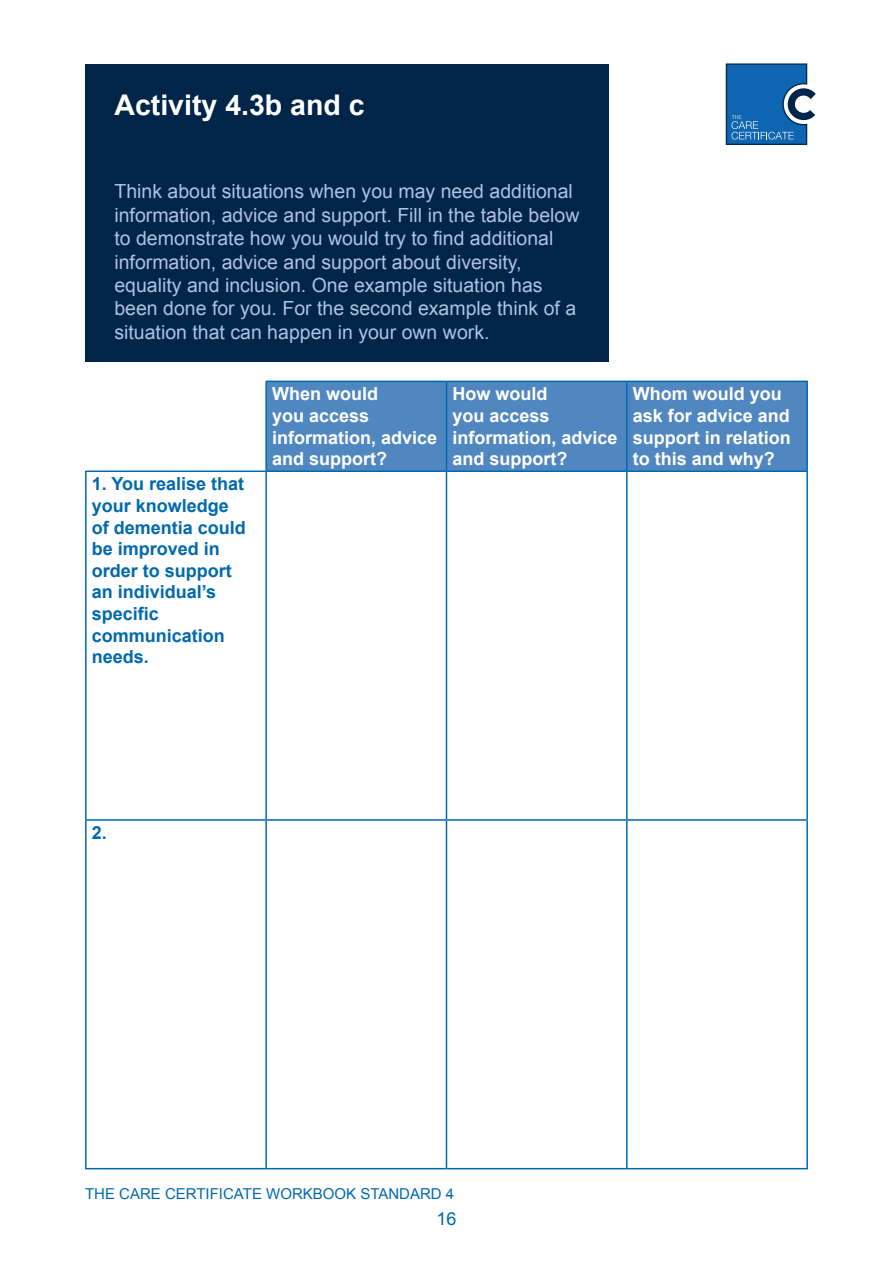
<style>
.page{position:relative;width:893px;height:1263px;background:#fff}
.page>*{position:absolute;margin:0;border:0;box-sizing:border-box;transform-origin:0 0}
.t1{font:700 28.5px "Arial";color:#fff}
.t2{font:19.5px/23.4px "Arial";color:#aec1e1}
.t3{font:700 18px/21.6px "Arial";color:#fff}
.t4{font:700 18px/21.6px "Arial";color:#0069ae}
.t5{font:18px "Arial";color:#0069ae}
.t6{font:15px "Arial";color:#0069ae}
</style>
<div class="page">
<div style="left:85px;top:64px;width:523px;height:297px;background:#002548"></div>
<svg style="left:725px;top:63px;width:91px;height:82px;background:#3778b2"></svg>
<div style="left:267px;top:382px;width:539px;height:88px;background:#5087c1"></div>
<hr style="left:265px;top:381px;width:181px;height:1px;background:#0069ae">
<hr style="left:265px;top:382px;width:2px;height:88px;background:#0069ae">
<hr style="left:446px;top:381px;width:181px;height:1px;background:#0069ae">
<hr style="left:446px;top:382px;width:1px;height:88px;background:#0069ae">
<hr style="left:627px;top:381px;width:181px;height:1px;background:#0069ae">
<hr style="left:626px;top:382px;width:2px;height:88px;background:#0069ae">
<hr style="left:806px;top:382px;width:2px;height:88px;background:#0069ae">
<hr style="left:85px;top:470px;width:181px;height:2px;background:#0069ae">
<hr style="left:85px;top:472px;width:2px;height:347px;background:#0069ae">
<hr style="left:266px;top:470px;width:180px;height:2px;background:#0069ae">
<hr style="left:265px;top:472px;width:2px;height:347px;background:#0069ae">
<hr style="left:446px;top:470px;width:181px;height:2px;background:#0069ae">
<hr style="left:446px;top:472px;width:1px;height:347px;background:#0069ae">
<hr style="left:627px;top:470px;width:181px;height:2px;background:#0069ae">
<hr style="left:626px;top:472px;width:2px;height:347px;background:#0069ae">
<hr style="left:806px;top:472px;width:2px;height:347px;background:#0069ae">
<hr style="left:85px;top:819px;width:181px;height:2px;background:#0069ae">
<hr style="left:85px;top:821px;width:2px;height:347px;background:#0069ae">
<hr style="left:266px;top:819px;width:180px;height:2px;background:#0069ae">
<hr style="left:265px;top:821px;width:2px;height:347px;background:#0069ae">
<hr style="left:446px;top:819px;width:181px;height:2px;background:#0069ae">
<hr style="left:446px;top:821px;width:1px;height:347px;background:#0069ae">
<hr style="left:627px;top:819px;width:181px;height:2px;background:#0069ae">
<hr style="left:626px;top:821px;width:2px;height:347px;background:#0069ae">
<hr style="left:806px;top:821px;width:2px;height:347px;background:#0069ae">
<hr style="left:85px;top:1168px;width:181px;height:1px;background:#0069ae">
<hr style="left:266px;top:1168px;width:180px;height:1px;background:#0069ae">
<hr style="left:446px;top:1168px;width:181px;height:1px;background:#0069ae">
<hr style="left:627px;top:1168px;width:181px;height:1px;background:#0069ae">
<h1 class="t1" style="left:114px;top:94px;width:252px">Activity 4.3b and c</h1>
<p class="t2" style="left:114px;top:182px;width:466px">Think about situations when you may need additional information, advice and support. Fill in the table below to demonstrate how you would try to find additional information, advice and support about diversity, equality and inclusion. One example situation has been done for you. For the second example think of a situation that can happen in your own work.</p>
<p class="t4" style="left:92px;top:475px;width:156px">1. You realise that your knowledge of dementia could be improved in order to support an individual’s specific communication needs.</p>
<p class="t3" style="left:272px;top:385px;width:167px">When would<br>you access information, advice and support?</p>
<p class="t3" style="left:452px;top:385px;width:167px">How would<br>you access information, advice and support?</p>
<p class="t3" style="left:633px;top:385px;width:160px">Whom would you ask for advice and support in relation to this and why?</p>
<p class="t4" style="left:92px;top:824px;width:17px">2.</p>
<p class="t6" style="left:85px;top:1185px;width:371px">THE CARE CERTIFICATE WORKBOOK STANDARD 4</p>
<p class="t5" style="left:436px;top:1212px;width:22px">16</p>
</div>
